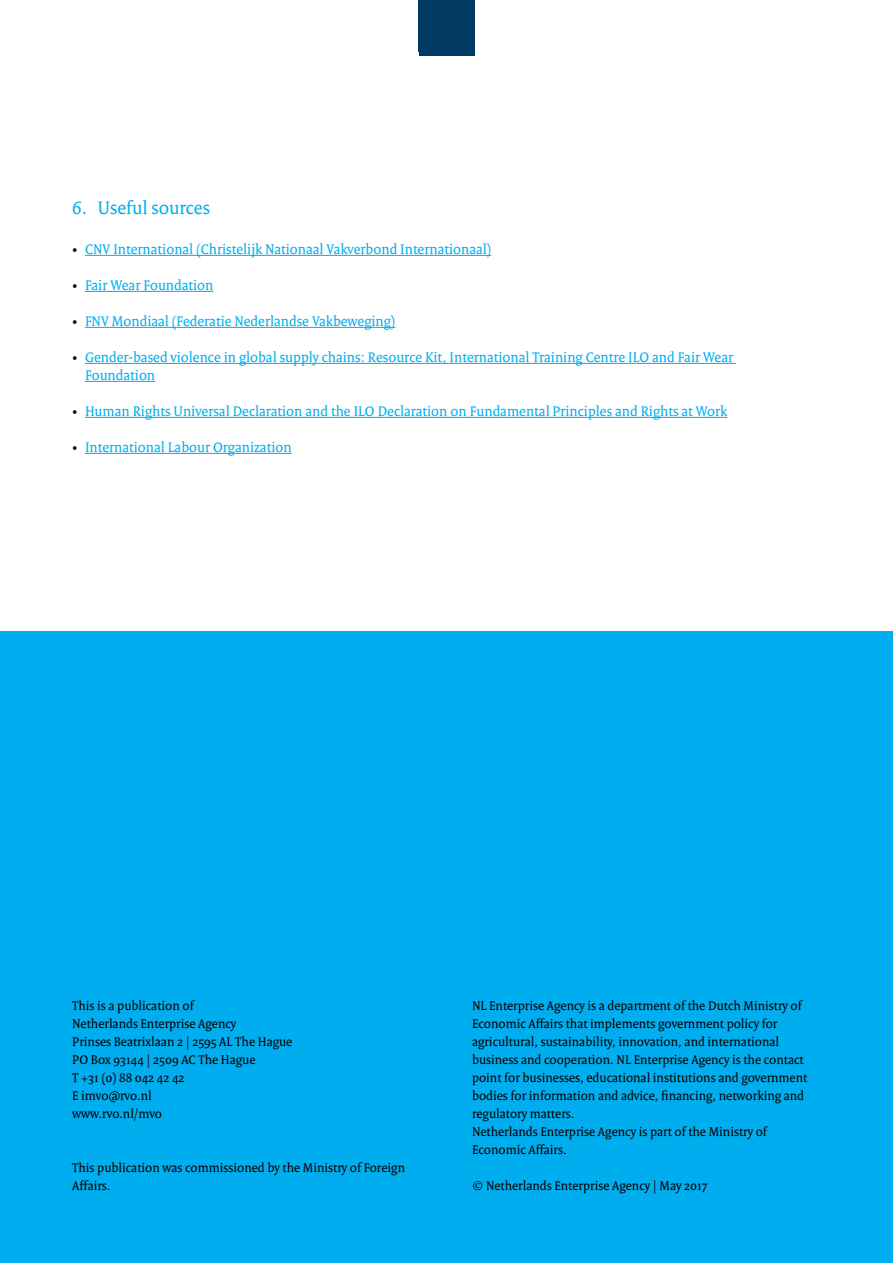
<style>
.page{position:relative;width:893px;height:1263px;background:#fff}
.page>*{position:absolute;margin:0;border:0;box-sizing:border-box;transform-origin:0 0}
.t1{font:19.5px "Rijksoverheid Serif";color:#00aeef}
.t2{font:15px/18px "Rijksoverheid Serif";color:#00aeef}
.t3{font:13.5px/18px "Rijksoverheid Serif";color:#000}
.s1{color:#000}
</style>
<div class="page">
<div style="left:0;top:631px;width:893px;height:632px;background:#00aeef"></div>
<hr style="left:85px;top:255px;width:406px;height:1px;background:#00aeef">
<hr style="left:85px;top:291px;width:129px;height:1px;background:#00aeef">
<hr style="left:85px;top:327px;width:310px;height:1px;background:#00aeef">
<hr style="left:85px;top:363px;width:651px;height:1px;background:#00aeef">
<hr style="left:85px;top:381px;width:70px;height:1px;background:#00aeef">
<hr style="left:85px;top:417px;width:642px;height:1px;background:#00aeef">
<hr style="left:85px;top:453px;width:207px;height:1px;background:#00aeef">
<div style="left:419px;top:0;width:55px;height:55px;background:#003a63"></div>
<h1 class="t1" style="left:72px;top:196px;width:139px">6. Useful sources</h1>
<p class="t2" style="left:72px;top:240px;width:421px"><span class="s1">•</span> CNV International (Christelijk Nationaal Vakverbond Internationaal)</p>
<p class="t2" style="left:72px;top:276px;width:143px"><span class="s1">•</span> Fair Wear Foundation</p>
<p class="t2" style="left:72px;top:312px;width:325px"><span class="s1">•</span> FNV Mondiaal (Federatie Nederlandse Vakbeweging)</p>
<p class="t2" style="left:85px;top:348px;width:650px;text-indent:-13px"><span class="s1">•</span> Gender-based violence in global supply chains: Resource Kit, International Training Centre ILO and Fair Wear<br>Foundation</p>
<p class="t2" style="left:72px;top:402px;width:656px"><span class="s1">•</span> Human Rights Universal Declaration and the ILO Declaration on Fundamental Principles and Rights at Work</p>
<p class="t2" style="left:72px;top:438px;width:221px"><span class="s1">•</span> International Labour Organization</p>
<p class="t3" style="left:72px;top:996px;width:222px">This is a publication of<br>Netherlands Enterprise Agency<br>Prinses Beatrixlaan 2 | 2595 AL The Hague<br>PO Box 93144 | 2509 AC The Hague<br>T +31 (0) 88 042 42 42<br>E imvo@rvo.nl<br>www.rvo.nl/mvo</p>
<p class="t3" style="left:72px;top:1158px;width:334px">This publication was commissioned by the Ministry of Foreign<br>Affairs.</p>
<p class="t3" style="left:472px;top:996px;width:337px">NL Enterprise Agency is a department of the Dutch Ministry of Economic Affairs that implements government policy for agricultural, sustainability, innovation, and international business and cooperation. NL Enterprise Agency is the contact point for businesses, educational institutions and government bodies for information and advice, financing, networking and regulatory matters.<br>Netherlands Enterprise Agency is part of the Ministry of Economic Affairs.</p>
<p class="t3" style="left:472px;top:1176px;width:237px">© Netherlands Enterprise Agency | May 2017</p>
</div>
